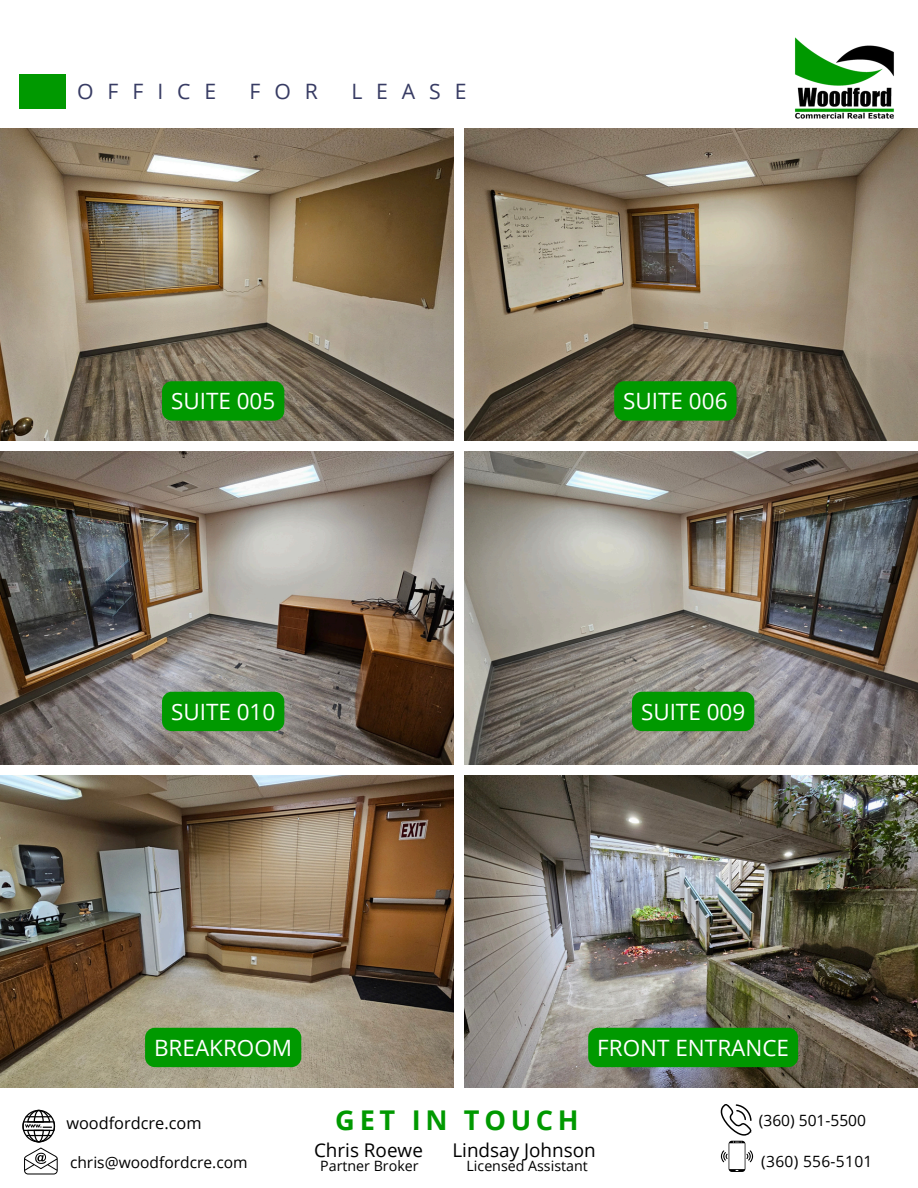
<style>
.page{position:relative;width:918px;height:1188px;background:#fff}
.page>*{position:absolute;margin:0;border:0;box-sizing:border-box;transform-origin:0 0}
.t1{font:700 27.3px "Open Sans";letter-spacing:.17em;color:#090}
.t2{font:22.5px "Open Sans";color:#fff}
.t3{font:21.15px "Open Sans";letter-spacing:.655em;color:#373b63}
.t4{font:18.9px "Open Sans";color:#000}
.t5{font:16.35px "Open Sans";color:#000}
.t6{font:15.6px "Open Sans";color:#000}
.t7{font:15.6px "Open Sans";letter-spacing:.02em;color:#000}
.t8{font:14.25px "Open Sans";color:#000}
</style>
<div class="page">
<img style="left:0;top:776px;width:453px;height:311px">
<img style="left:465px;top:776px;width:453px;height:311px">
<img style="left:0;top:452px;width:453px;height:312px">
<img style="left:465px;top:452px;width:453px;height:312px">
<img style="left:465px;top:129px;width:453px;height:311px">
<img style="left:0;top:129px;width:453px;height:311px">
<div style="left:19px;top:74px;width:46px;height:34px;background:#090"></div>
<img style="left:795px;top:37px;width:99px;height:82px">
<div style="left:162px;top:381px;width:122px;height:40px;background:#090;border-radius:10px"></div>
<div style="left:614px;top:381px;width:123px;height:40px;background:#090;border-radius:10px"></div>
<div style="left:162px;top:692px;width:122px;height:39px;background:#090;border-radius:10px"></div>
<div style="left:632px;top:692px;width:122px;height:39px;background:#090;border-radius:10px"></div>
<div style="left:145px;top:1028px;width:156px;height:39px;background:#090;border-radius:10px"></div>
<div style="left:588px;top:1028px;width:210px;height:39px;background:#090;border-radius:10px"></div>
<svg style="left:720px;top:1104px;width:32px;height:31px"></svg>
<svg style="left:22px;top:1110px;width:33px;height:32px"></svg>
<svg style="left:721px;top:1141px;width:32px;height:31px"></svg>
<svg style="left:24px;top:1148px;width:34px;height:27px"></svg>
<h2 class="t3" style="left:77px;top:76px;width:141px">OFFICE</h2>
<h2 class="t3" style="left:250px;top:76px;width:70px">FOR</h2>
<h2 class="t3" style="left:351px;top:76px;width:117px">LEASE</h2>
<p class="t2" style="left:171px;top:385px;width:106px">SUITE 005</p>
<p class="t2" style="left:623px;top:385px;width:106px">SUITE 006</p>
<h2 class="t2" style="left:171px;top:696px;width:106px">SUITE 010</h2>
<h2 class="t2" style="left:641px;top:696px;width:106px">SUITE 009</h2>
<h2 class="t2" style="left:154px;top:1032px;width:140px">BREAKROOM</h2>
<h2 class="t2" style="left:597px;top:1032px;width:193px">FRONT ENTRANCE</h2>
<h2 class="t5" style="left:66px;top:1112px;width:137px">woodfordcre.com</h2>
<h2 class="t1" style="left:335px;top:1101px;width:245px">GET IN TOUCH</h2>
<p class="t6" style="left:759px;top:1109px;width:109px">(360) 501-5500</p>
<h1 class="t4" style="left:314px;top:1136px;width:110px">Chris Roewe</h1>
<h1 class="t4" style="left:452px;top:1136px;width:145px">Lindsay Johnson</h1>
<h4 class="t8" style="left:320px;top:1155px;width:100px">Partner Broker</h4>
<h4 class="t8" style="left:467px;top:1155px;width:123px">Licensed Assistant</h4>
<p class="t6" style="left:70px;top:1151px;width:179px">chris@woodfordcre.com</p>
<h4 class="t7" style="left:761px;top:1150px;width:113px">(360) 556-5101</h4>
</div>
